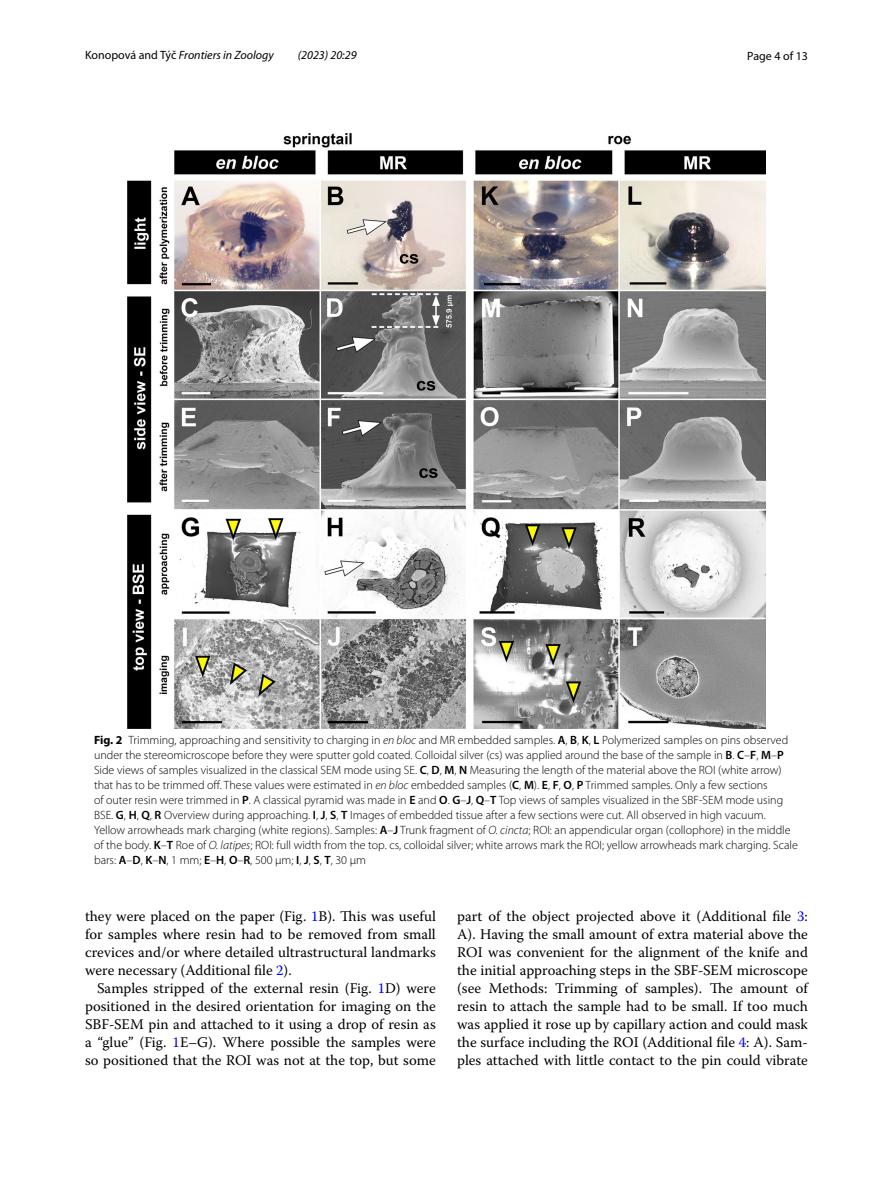
<style>
.page{position:relative;width:893px;height:1187px;background:#fff}
.page>*{position:absolute;margin:0;border:0;box-sizing:border-box;transform-origin:0 0}
.t1{font:14.7px/18px "Warnock Pro";color:#000;text-align:justify}
.t2{font:300 12px/15px "Myriad Pro";color:#000}
.t3{font:italic 12px "Myriad Pro";color:#000}
.t4{font:12px "Myriad Pro";color:#000}
.s1{font-style:normal}
.s2{font-weight:700}
.s3{font-style:italic}
.s4{font-weight:600}
.s5{color:#00f}
</style>
<div class="page">
<img style="left:128px;top:133px;width:637px;height:595px">
<p class="t3" style="left:85px;top:48px;width:190px"><span class="s1">Konopová and Týč</span> Frontiers in Zoology</p>
<p class="t3" style="left:298px;top:48px;width:60px">(2023) 20:29</p>
<p class="t4" style="left:747px;top:48px;width:62px">Page 4 of 13</p>
<p class="t2" style="left:94px;top:732px;width:705px"><span class="s2">Fig. 2</span> Trimming, approaching and sensitivity to charging in <span class="s3">en bloc</span> and MR embedded samples. <span class="s4">A</span>, <span class="s4">B</span>, <span class="s4">K</span>, <span class="s4">L</span> Polymerized samples on pins observed under the stereomicroscope before they were sputter gold coated. Colloidal silver (cs) was applied around the base of the sample in <span class="s4">B</span>. <span class="s4">C</span>–<span class="s4">F</span>, <span class="s4">M</span>–<span class="s4">P </span>Side views of samples visualized in the classical SEM mode using SE. <span class="s4">C</span>, <span class="s4">D</span>, <span class="s4">M</span>, <span class="s4">N</span> Measuring the length of the material above the ROI (white arrow) that has to be trimmed off. These values were estimated in <span class="s3">en bloc</span> embedded samples (<span class="s4">C</span>, <span class="s4">M</span>). <span class="s4">E</span>, <span class="s4">F</span>, <span class="s4">O</span>, <span class="s4">P</span> Trimmed samples. Only a few sections<br>of outer resin were trimmed in <span class="s4">P</span>. A classical pyramid was made in <span class="s4">E</span> and <span class="s4">O</span>. <span class="s4">G</span>–<span class="s4">J</span>, <span class="s4">Q</span>–<span class="s4">T</span> Top views of samples visualized in the SBF-SEM mode using BSE. <span class="s4">G</span>, <span class="s4">H</span>, <span class="s4">Q</span>, <span class="s4">R</span> Overview during approaching. <span class="s4">I</span>, <span class="s4">J</span>, <span class="s4">S</span>, <span class="s4">T</span> Images of embedded tissue after a few sections were cut. All observed in high vacuum.<br>Yellow arrowheads mark charging (white regions). Samples: <span class="s4">A</span>–<span class="s4">J</span> Trunk fragment of <span class="s3">O. cincta</span>; ROI: an appendicular organ (collophore) in the middle of the body. <span class="s4">K</span>–<span class="s4">T</span> Roe of <span class="s3">O. latipes</span>; ROI: full width from the top. cs, colloidal silver; white arrows mark the ROI; yellow arrowheads mark charging. Scale bars: <span class="s4">A</span>–<span class="s4">D</span>, <span class="s4">K</span>–<span class="s4">N</span>, 1 mm; <span class="s4">E</span>–<span class="s4">H</span>, <span class="s4">O</span>–<span class="s4">R</span>, 500 μm; <span class="s4">I</span>, <span class="s4">J</span>, <span class="s4">S</span>, <span class="s4">T</span>, 30 μm</p>
<p class="t1" style="left:85px;top:907px;width:352px">they were placed on the paper (Fig. <span class="s5">1</span>B). This was useful for samples where resin had to be removed from small crevices and/or where detailed ultrastructural landmarks were necessary (Additional file <span class="s5">2</span>).</p>
<p class="t1" style="left:85px;top:979px;width:352px;text-indent:12px">Samples stripped of the external resin (Fig. <span class="s5">1</span>D) were positioned in the desired orientation for imaging on the SBF-SEM pin and attached to it using a drop of resin as a “glue” (Fig. <span class="s5">1</span>E–G). Where possible the samples were so positioned that the ROI was not at the top, but some</p>
<p class="t1" style="left:457px;top:907px;width:352px">part of the object projected above it (Additional file <span class="s5">3</span>:<br>A). Having the small amount of extra material above the ROI was convenient for the alignment of the knife and the initial approaching steps in the SBF-SEM microscope (see Methods: Trimming of samples). The amount of resin to attach the sample had to be small. If too much was applied it rose up by capillary action and could mask the surface including the ROI (Additional file <span class="s5">4</span>: A). Sam&shy;ples attached with little contact to the pin could vibrate</p>
</div>
